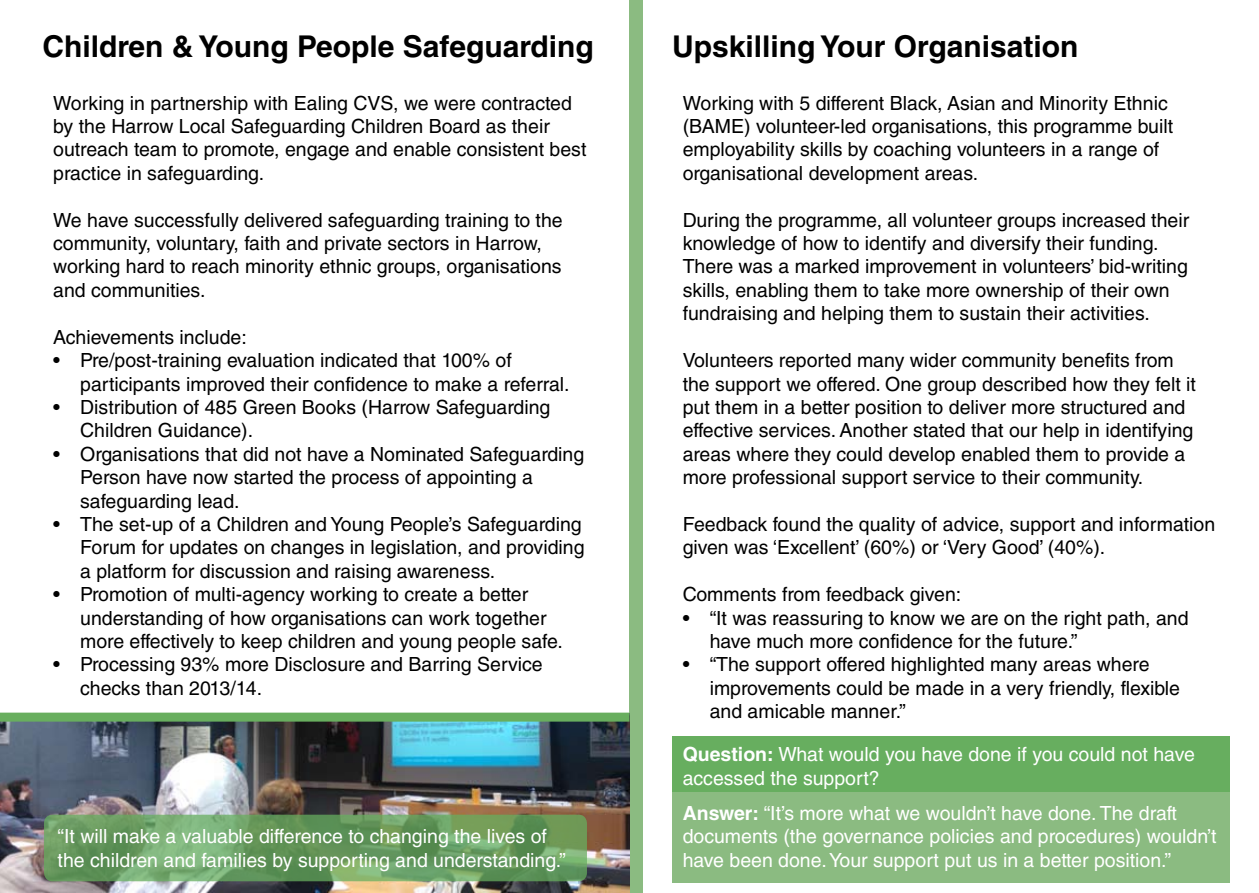
<style>
.page{position:relative;width:1259px;height:893px;background:#fff}
.page>*{position:absolute;margin:0;border:0;box-sizing:border-box;transform-origin:0 0}
.t1{font:700 30px "Helvetica LT Std";color:#000}
.t2{font:19.5px/23.4px "Helvetica LT Std";color:#000}
.t3{font:19.5px/23.4px "Helvetica LT Std";color:#fff}
.s1{font-weight:700}
</style>
<div class="page">
<div style="left:629px;top:0;width:14px;height:893px;background:#8bbb81"></div>
<div style="left:672px;top:736px;width:557px;height:117px;background:#67ae5f"></div>
<img style="left:0;top:722px;width:629px;height:171px">
<svg style="left:44px;top:815px;width:543px;height:66px;background:#6a9d62"></svg>
<div style="left:0;top:713px;width:629px;height:9px;background:#68ae5e"></div>
<div style="left:672px;top:792px;width:557px;height:90px;background:#8bbb81"></div>
<h1 class="t1" style="left:43px;top:28px;width:553px">Children &amp; Young People Safeguarding</h1>
<p class="t2" style="left:53px;top:91px;width:535px">Working in partnership with Ealing CVS, we were contracted by the Harrow Local Safeguarding Children Board as their outreach team to promote, engage and enable consistent best practice in safeguarding.</p>
<p class="t2" style="left:53px;top:208px;width:511px">We have successfully delivered safeguarding training to the community, voluntary, faith and private sectors in Harrow, working hard to reach minority ethnic groups, organisations and communities.</p>
<p class="t2" style="left:53px;top:325px;width:195px">Achievements include:</p>
<p class="t2" style="left:80px;top:348px;width:491px;text-indent:-27px">• Pre/post-training evaluation indicated that 100% of participants improved their confidence to make a referral.</p>
<p class="t2" style="left:80px;top:395px;width:472px;text-indent:-27px">• Distribution of 485 Green Books (Harrow Safeguarding<br>Children Guidance).</p>
<p class="t2" style="left:80px;top:442px;width:505px;text-indent:-27px">• Organisations that did not have a Nominated Safeguarding<br>Person have now started the process of appointing a safeguarding lead.</p>
<p class="t2" style="left:80px;top:512px;width:506px;text-indent:-27px">• The set-up of a Children and Young People’s Safeguarding<br>Forum for updates on changes in legislation, and providing a platform for discussion and raising awareness.</p>
<p class="t2" style="left:80px;top:582px;width:484px;text-indent:-27px">• Promotion of multi-agency working to create a better understanding of how organisations can work together more effectively to keep children and young people safe.</p>
<p class="t2" style="left:80px;top:653px;width:464px;text-indent:-27px">• Processing 93% more Disclosure and Barring Service checks than 2013/14.</p>
<p class="t3" style="left:58px;top:825px;width:510px">“It will make a valuable difference to changing the lives of the children and families by supporting and understanding.”</p>
<h1 class="t1" style="left:672px;top:28px;width:408px">Upskilling Your Organisation</h1>
<p class="t2" style="left:682px;top:91px;width:492px">Working with 5 different Black, Asian and Minority Ethnic (BAME) volunteer-led organisations, this programme built employability skills by coaching volunteers in a range of organisational development areas.</p>
<p class="t2" style="left:682px;top:208px;width:508px">During the programme, all volunteer groups increased their knowledge of how to identify and diversify their funding.<br>There was a marked improvement in volunteers’ bid-writing skills, enabling them to take more ownership of their own fundraising and helping them to sustain their activities.</p>
<p class="t2" style="left:682px;top:348px;width:515px">Volunteers reported many wider community benefits from the support we offered. One group described how they felt it put them in a better position to deliver more structured and effective services. Another stated that our help in identifying areas where they could develop enabled them to provide a more professional support service to their community.</p>
<p class="t2" style="left:682px;top:512px;width:534px">Feedback found the quality of advice, support and information given was ‘Excellent’ (60%) or ‘Very Good’ (40%).</p>
<p class="t2" style="left:682px;top:582px;width:280px">Comments from feedback given:</p>
<p class="t2" style="left:709px;top:606px;width:480px;text-indent:-27px">• “It was reassuring to know we are on the right path, and have much more confidence for the future.”</p>
<p class="t2" style="left:709px;top:653px;width:472px;text-indent:-27px">• “The support offered highlighted many areas where improvements could be made in a very friendly, flexible and amicable manner.”</p>
<p class="t3" style="left:682px;top:743px;width:514px"><span class="s1">Question:</span> What would you have done if you could not have accessed the support?</p>
<p class="t3" style="left:682px;top:801px;width:535px"><span class="s1">Answer:</span> “It’s more what we wouldn’t have done. The draft documents (the governance policies and procedures) wouldn’t have been done. Your support put us in a better position.”</p>
</div>
